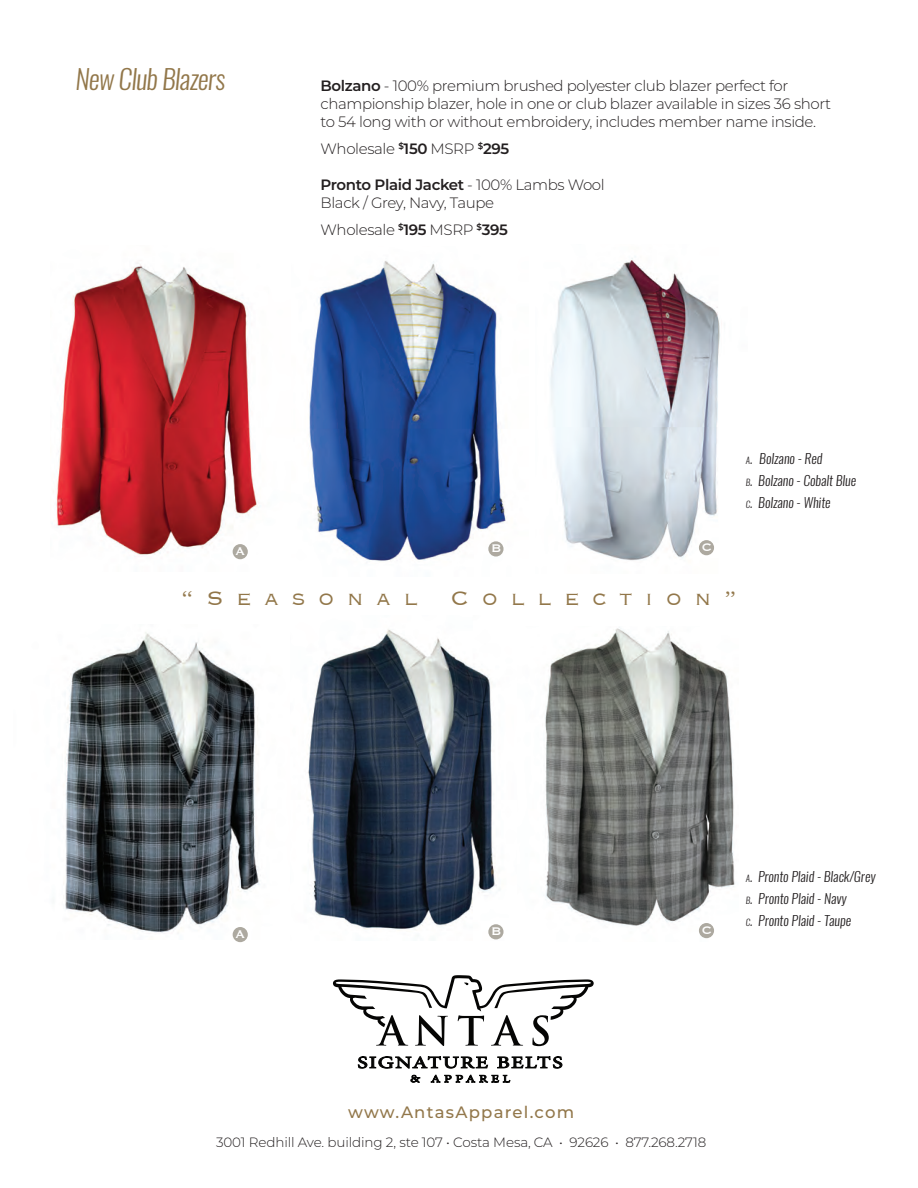
<style>
.page{position:relative;width:918px;height:1188px;background:#fff}
.page>*{position:absolute;margin:0;border:0;box-sizing:border-box;transform-origin:0 0}
.Gold_Header{font:italic 300 27px "Oswald";letter-spacing:-.025em;color:#92774a}
.t1{font:300 25.5px "Copperplate";letter-spacing:.5em;color:#92774a}
.t2{font:500 16.5px "Montserrat";letter-spacing:.075em;color:#92774a}
.t3{font:300 15px "Montserrat";letter-spacing:-.025em;color:#231f20}
.t4{font:600 15px "Montserrat";letter-spacing:-.025em;color:#231f20}
.t5{font:14.4px "Copperplate";color:#fff}
.callout_black{font:italic 300 13.5px "Oswald";color:#231f20}
.t6{font:300 13.5px "Montserrat";letter-spacing:-.01em;color:#231f20}
.s1{font-weight:600}
.s2{font-weight:300}
.s3{font-size:9px}
</style>
<div class="page">
<img style="left:309px;top:261px;width:197px;height:300px">
<img style="left:56px;top:263px;width:202px;height:297px">
<img style="left:550px;top:256px;width:170px;height:305px">
<img style="left:65px;top:632px;width:195px;height:308px">
<img style="left:308px;top:629px;width:192px;height:311px">
<img style="left:545px;top:628px;width:190px;height:311px">
<svg style="left:333px;top:975px;width:261px;height:71px"></svg>
<svg style="left:358px;top:1056px;width:205px;height:27px"></svg>
<div style="left:233px;top:544px;width:15px;height:15px;background:#ada9a0;border-radius:50%"></div>
<div style="left:233px;top:927px;width:15px;height:15px;background:#ada9a0;border-radius:50%"></div>
<div style="left:699px;top:540px;width:15px;height:15px;background:#ada9a0;border-radius:50%"></div>
<div style="left:699px;top:923px;width:15px;height:15px;background:#ada9a0;border-radius:50%"></div>
<div style="left:488px;top:541px;width:16px;height:16px;background:#ada9a0;border-radius:50%"></div>
<div style="left:488px;top:924px;width:16px;height:15px;background:#ada9a0;border-radius:50%"></div>
<p class="Gold_Header" style="left:76px;top:61px;width:151px">New Club Blazers</p>
<p class="t3" style="left:321px;top:75px;width:469px"><span class="s1">Bolzano</span> - 100% premium brushed polyester club blazer perfect for</p>
<p class="t3" style="left:321px;top:93px;width:512px">championship blazer, hole in one or club blazer available in sizes 36 short</p>
<p class="t3" style="left:321px;top:111px;width:497px">to 54 long with or without embroidery, includes member name inside.</p>
<p class="t3" style="left:321px;top:138px;width:190px">Wholesale <sup>$</sup><span class="s1">150</span> MSRP <sup>$</sup><span class="s1">295</span></p>
<p class="t4" style="left:321px;top:174px;width:286px">Pronto Plaid Jacket <span class="s2">- 100% Lambs Wool</span></p>
<p class="t3" style="left:321px;top:192px;width:175px">Black / Grey, Navy, Taupe</p>
<p class="t3" style="left:321px;top:219px;width:189px">Wholesale <sup>$</sup><span class="s1">195</span> MSRP <sup>$</sup><span class="s1">395</span></p>
<p class="t5" style="left:236px;top:542px;width:11px">A</p>
<p class="t5" style="left:491px;top:539px;width:12px">B</p>
<p class="t5" style="left:702px;top:538px;width:12px">C</p>
<p class="callout_black" style="left:746px;top:449px;width:78px"><span class="s3">A</span>. Bolzano - Red</p>
<p class="callout_black" style="left:746px;top:471px;width:112px"><span class="s3">B</span>. Bolzano - Cobalt Blue</p>
<p class="callout_black" style="left:746px;top:493px;width:86px"><span class="s3">C</span>. Bolzano - White</p>
<p class="t1" style="left:181px;top:581px;width:238px">“Seasonal</p>
<p class="t1" style="left:451px;top:581px;width:288px">Collection”</p>
<p class="t5" style="left:236px;top:925px;width:11px">A</p>
<p class="t5" style="left:491px;top:922px;width:12px">B</p>
<p class="t5" style="left:702px;top:921px;width:12px">C</p>
<p class="callout_black" style="left:746px;top:867px;width:131px"><span class="s3">A</span>. Pronto Plaid - Black/Grey</p>
<p class="callout_black" style="left:746px;top:889px;width:102px"><span class="s3">B</span>. Pronto Plaid - Navy</p>
<p class="callout_black" style="left:746px;top:911px;width:107px"><span class="s3">C</span>. Pronto Plaid - Taupe</p>
<p class="t2" style="left:348px;top:1100px;width:228px">www.AntasApparel.com</p>
<p class="t6" style="left:216px;top:1133px;width:492px">3001 Redhill Ave. building 2, ste 107 • Costa Mesa, CA • 92626 • 877.268.2718</p>
</div>
